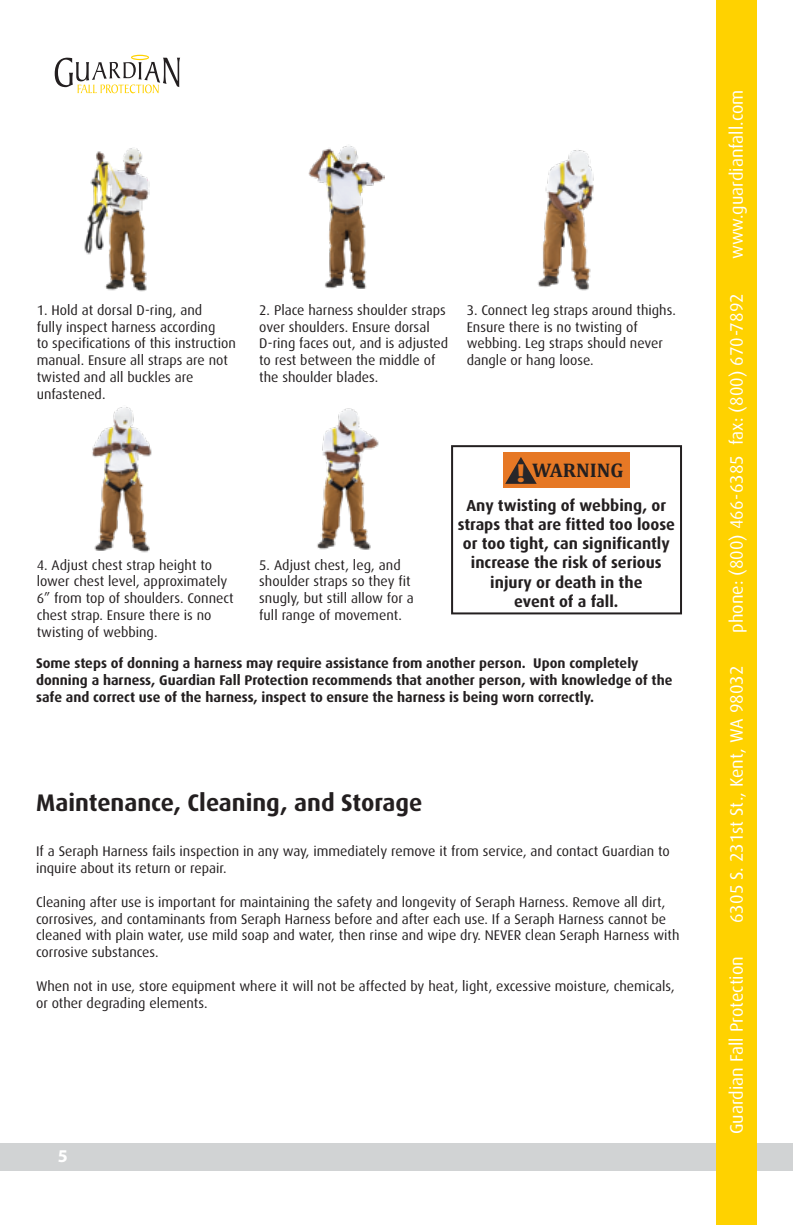
<style>
.page{position:relative;width:793px;height:1225px;background:#fff}
.page>*{position:absolute;margin:0;border:0;box-sizing:border-box;transform-origin:0 0}
.t1{font:700 24px "Dax";color:#231f20}
.t2{font:700 19.8px "Cambria";color:#231f20}
.t3{font:18px "Dax";color:#fff}
.t4{font:700 18px "Myriad Pro";color:#fff}
.t5{font:700 16px/19.2px "Dax";color:#231f20;text-align:center}
.t6{font:14px/16.8px "Dax";color:#231f20}
.t7{font:700 14px/16.8px "Dax";color:#231f20}
.s1{font-family:"Myriad Pro";font-size:26.2px;color:#e67825}
</style>
<div class="page">
<div style="left:0;top:1143px;width:792px;height:27px;background:#d1d3d4"></div>
<div style="left:715px;top:0;width:41px;height:1224px;background:#ffd200"></div>
<svg style="left:55px;top:55px;width:125px;height:38px"></svg>
<div style="left:451px;top:445px;width:230px;height:169px;border:2px solid #231f20"></div>
<div style="left:503px;top:452px;width:126px;height:36px;background:#e67825"></div>
<svg style="left:505px;top:457px;width:31px;height:26px"></svg>
<img style="left:84px;top:148px;width:66px;height:144px">
<img style="left:308px;top:146px;width:76px;height:143px">
<img style="left:537px;top:150px;width:57px;height:141px">
<img style="left:92px;top:407px;width:60px;height:146px">
<img style="left:317px;top:408px;width:62px;height:142px">
<p class="t6" style="left:37px;top:301px;width:200px">1. Hold at dorsal D-ring, and<br>fully inspect harness according<br>to specifications of this instruction manual. Ensure all straps are not twisted and all buckles are unfastened.</p>
<p class="t6" style="left:259px;top:301px;width:190px">2. Place harness shoulder straps over shoulders. Ensure dorsal<br>D-ring faces out, and is adjusted to rest between the middle of the shoulder blades.</p>
<p class="t6" style="left:466px;top:301px;width:210px">3. Connect leg straps around thighs.<br>Ensure there is no twisting of webbing. Leg straps should never dangle or hang loose.</p>
<h2 class="t2" style="left:516px;top:456px;width:108px"><span class="s1">!</span> WARNING</h2>
<p class="t5" style="left:457px;top:495px;width:219px">Any twisting of webbing, or straps that are fitted too loose or too tight, can significantly increase the risk of serious injury or death in the<br>event of a fall.</p>
<p class="t6" style="left:37px;top:556px;width:198px">4. Adjust chest strap height to lower chest level, approximately<br>6” from top of shoulders. Connect chest strap. Ensure there is no twisting of webbing.</p>
<p class="t6" style="left:259px;top:556px;width:156px">5. Adjust chest, leg, and shoulder straps so they fit snugly, but still allow for a full range of movement.</p>
<p class="t7" style="left:36px;top:654px;width:637px">Some steps of donning a harness may require assistance from another person. Upon completely donning a harness, Guardian Fall Protection recommends that another person, with knowledge of the safe and correct use of the harness, inspect to ensure the harness is being worn correctly.</p>
<h1 class="t1" style="left:36px;top:788px;width:387px">Maintenance, Cleaning, and Storage</h1>
<p class="t6" style="left:36px;top:843px;width:635px">If a Seraph Harness fails inspection in any way, immediately remove it from service, and contact Guardian to inquire about its return or repair.</p>
<p class="t6" style="left:36px;top:893px;width:644px">Cleaning after use is important for maintaining the safety and longevity of Seraph Harness. Remove all dirt, corrosives, and contaminants from Seraph Harness before and after each use. If a Seraph Harness cannot be cleaned with plain water, use mild soap and water, then rinse and wipe dry. NEVER clean Seraph Harness with corrosive substances.</p>
<p class="t6" style="left:36px;top:977px;width:639px">When not in use, store equipment where it will not be affected by heat, light, excessive moisture, chemicals, or other degrading elements.</p>
<p class="t4" style="left:58px;top:1144px;width:11px">5</p>
<p class="t3" style="left:726px;top:259px;width:171px;rotate:-90deg">www.guardianfall.com</p>
<p class="t3" style="left:726px;top:632px;width:341px;rotate:-90deg">phone: (800) 466-6385 fax: (800) 670-7892</p>
<p class="t3" style="left:726px;top:922px;width:258px;rotate:-90deg">6305 S. 231st St., Kent, WA 98032</p>
<p class="t3" style="left:726px;top:1134px;width:179px;rotate:-90deg">Guardian Fall Protection</p>
</div>
